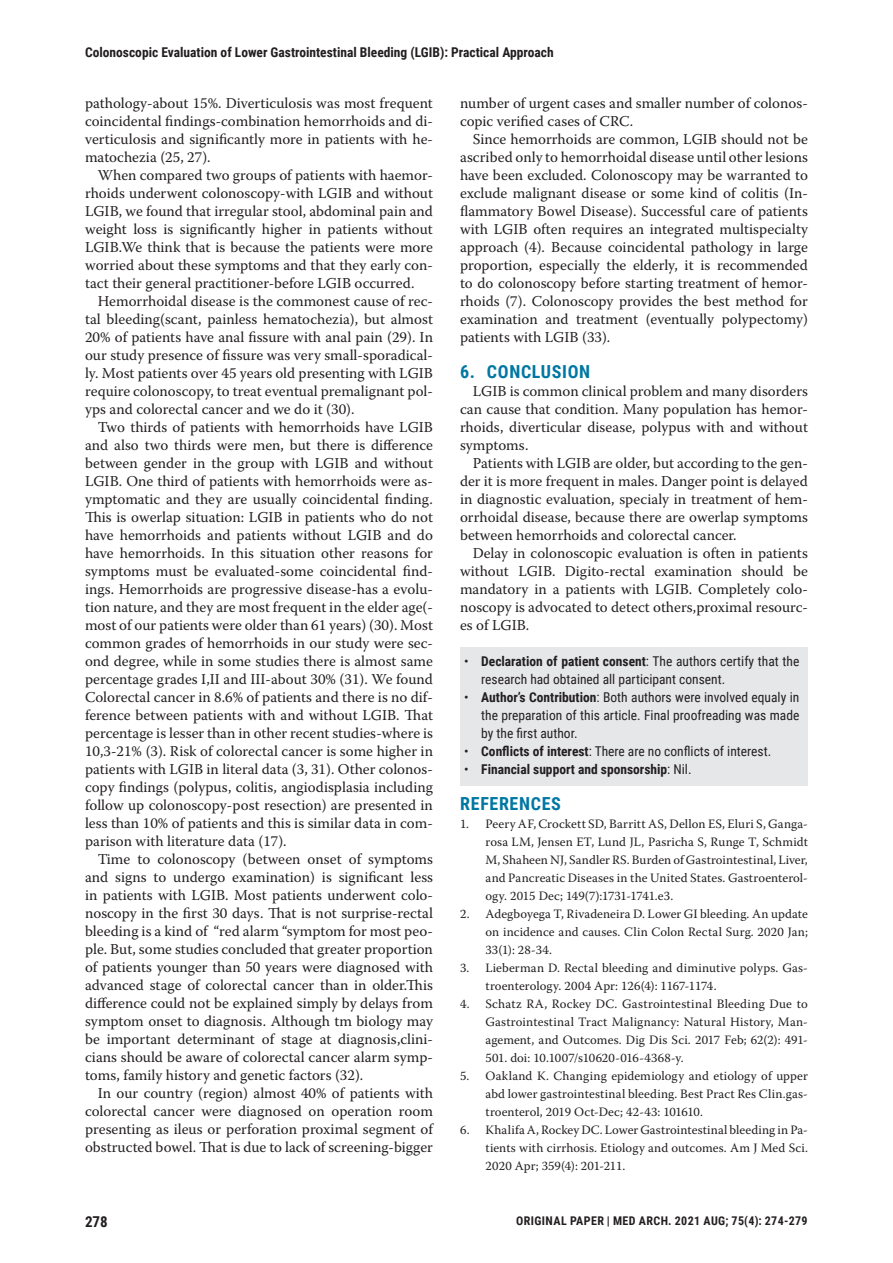
<style>
.page{position:relative;width:893px;height:1263px;background:#fff}
.page>*{position:absolute;margin:0;border:0;box-sizing:border-box;transform-origin:0 0}
.t1{font:700 18px "Roboto Condensed";letter-spacing:.035em;color:#0077a3}
.t2{font:15px/18px "Warnock Pro";color:#231f20;text-align:justify}
.t3{font:700 15px "Roboto Condensed";color:#231f20}
.t4{font:13.5px/18px "Roboto Condensed";color:#231f20}
.t5{font:700 13.5px "Roboto Condensed";color:#231f20}
.t6{font:12.75px/18px "Warnock Pro";letter-spacing:.01em;color:#231f20;text-align:justify}
.t7{font:700 12px "Roboto Condensed";letter-spacing:.035em;color:#231f20}
.s1{font-weight:700}
.s2{font-weight:400}
</style>
<div class="page">
<div style="left:460px;top:647px;width:348px;height:49px;background:#e6e7e9"></div>
<div style="left:460px;top:683px;width:348px;height:67px;background:#e6e7e9"></div>
<div style="left:460px;top:737px;width:348px;height:31px;background:#e6e7e9"></div>
<div style="left:460px;top:755px;width:348px;height:31px;background:#e6e7e9"></div>
<p class="t5" style="left:85px;top:43px;width:470px">Colonoscopic Evaluation of Lower Gastrointestinal Bleeding (LGIB): Practical Approach</p>
<p class="t2" style="left:85px;top:94px;width:349px">pathology-about 15%. Diverticulosis was most frequent coincidental findings-combination hemorrhoids and di&shy;verticulosis and significantly more in patients with he&shy;matochezia (25, 27).</p>
<p class="t2" style="left:85px;top:166px;width:349px;text-indent:13px">When compared two groups of patients with haemor&shy;rhoids underwent colonoscopy-with LGIB and without LGIB, we found that irregular stool, abdominal pain and weight loss is significantly higher in patients without LGIB.We think that is because the patients were more worried about these symptoms and that they early con&shy;tact their general practitioner-before LGIB occurred.</p>
<p class="t2" style="left:85px;top:292px;width:349px;text-indent:13px">Hemorrhoidal disease is the commonest cause of rec&shy;tal bleeding(scant, painless hematochezia), but almost 20% of patients have anal fissure with anal pain (29). In our study presence of fissure was very small-sporadical&shy;ly. Most patients over 45 years old presenting with LGIB require colonoscopy, to treat eventual premalignant pol&shy;yps and colorectal cancer and we do it (30).</p>
<p class="t2" style="left:85px;top:418px;width:349px;text-indent:13px">Two thirds of patients with hemorrhoids have LGIB and also two thirds were men, but there is difference between gender in the group with LGIB and without LGIB. One third of patients with hemorrhoids were as&shy;ymptomatic and they are usually coincidental finding.<br>This is owerlap situation: LGIB in patients who do not have hemorrhoids and patients without LGIB and do have hemorrhoids. In this situation other reasons for symptoms must be evaluated-some coincidental find&shy;ings. Hemorrhoids are progressive disease-has a evolu&shy;tion nature, and they are most frequent in the elder age(- most of our patients were older than 61 years) (30). Most common grades of hemorrhoids in our study were sec&shy;ond degree, while in some studies there is almost same percentage grades I,II and III-about 30% (31). We found Colorectal cancer in 8.6% of patients and there is no dif&shy;ference between patients with and without LGIB. That percentage is lesser than in other recent studies-where is 10,3-21% (3). Risk of colorectal cancer is some higher in patients with LGIB in literal data (3, 31). Other colonos&shy;copy findings (polypus, colitis, angiodisplasia including follow up colonoscopy-post resection) are presented in less than 10% of patients and this is similar data in com&shy;parison with literature data (17).</p>
<p class="t2" style="left:85px;top:850px;width:349px;text-indent:13px">Time to colonoscopy (between onset of symptoms and signs to undergo examination) is significant less in patients with LGIB. Most patients underwent colo&shy;noscopy in the first 30 days. That is not surprise-rectal bleeding is a kind of “red alarm “symptom for most peo&shy;ple. But, some studies concluded that greater proportion of patients younger than 50 years were diagnosed with advanced stage of colorectal cancer than in older.This difference could not be explained simply by delays from symptom onset to diagnosis. Although tm biology may be important determinant of stage at diagnosis,clini&shy;cians should be aware of colorectal cancer alarm symp&shy;toms, family history and genetic factors (32).</p>
<p class="t2" style="left:85px;top:1084px;width:349px;text-indent:13px">In our country (region) almost 40% of patients with colorectal cancer were diagnosed on operation room presenting as ileus or perforation proximal segment of obstructed bowel. That is due to lack of screening-bigger</p>
<p class="t2" style="left:460px;top:94px;width:349px">number of urgent cases and smaller number of colonos&shy;copic verified cases of CRC.</p>
<p class="t2" style="left:460px;top:130px;width:349px;text-indent:13px">Since hemorrhoids are common, LGIB should not be ascribed only to hemorrhoidal disease until other lesions have been excluded. Colonoscopy may be warranted to exclude malignant disease or some kind of colitis (In&shy;flammatory Bowel Disease). Successful care of patients with LGIB often requires an integrated multispecialty approach (4). Because coincidental pathology in large proportion, especially the elderly, it is recommended to do colonoscopy before starting treatment of hemor&shy;rhoids (7). Colonoscopy provides the best method for examination and treatment (eventually polypectomy) patients with LGIB (33).</p>
<p class="t1" style="left:460px;top:359px;width:131px">6. CONCLUSION</p>
<p class="t2" style="left:460px;top:382px;width:349px;text-indent:13px">LGIB is common clinical problem and many disorders can cause that condition. Many population has hemor&shy;rhoids, diverticular disease, polypus with and without symptoms.</p>
<p class="t2" style="left:460px;top:454px;width:349px;text-indent:13px">Patients with LGIB are older, but according to the gen&shy;der it is more frequent in males. Danger point is delayed in diagnostic evaluation, specialy in treatment of hem&shy;orrhoidal disease, because there are owerlap symptoms between hemorrhoids and colorectal cancer.</p>
<p class="t2" style="left:460px;top:544px;width:349px;text-indent:13px">Delay in colonoscopic evaluation is often in patients without LGIB. Digito-rectal examination should be mandatory in a patients with LGIB. Completely colo&shy;noscopy is advocated to detect others,proximal resourc&shy;es of LGIB.</p>
<p class="t4" style="left:481px;top:652px;width:320px;text-indent:-17px">• <span class="s1">Declaration of patient consent</span>: The authors certify that the research had obtained all participant consent.</p>
<p class="t4" style="left:481px;top:688px;width:320px;text-align:justify;text-indent:-17px">• <span class="s1">Author’s Contribution</span>: Both authors were involved equaly in the preparation of this article. Final proofreading was made by the first author.</p>
<p class="t4" style="left:464px;top:742px;width:308px">• <span class="s1">Conflicts of interest</span>: There are no conflicts of interest.</p>
<p class="t5" style="left:464px;top:760px;width:229px"><span class="s2">•</span> Financial support and sponsorship<span class="s2">: Nil.</span></p>
<p class="t1" style="left:460px;top:791px;width:102px">REFERENCES</p>
<p class="t6" style="left:485px;top:815px;width:324px;text-indent:-26px">1. Peery AF, Crockett SD, Barritt AS, Dellon ES, Eluri S, Ganga&shy;rosa LM, Jensen ET, Lund JL, Pasricha S, Runge T, Schmidt M, Shaheen NJ, Sandler RS. Burden of Gastrointestinal, Liver, and Pancreatic Diseases in the United States. Gastroenterol&shy;ogy. 2015 Dec; 149(7):1731-1741.e3.</p>
<p class="t6" style="left:485px;top:905px;width:324px;text-indent:-26px">2. Adegboyega T, Rivadeneira D. Lower GI bleeding. An update on incidence and causes. Clin Colon Rectal Surg. 2020 Jan; 33(1): 28-34.</p>
<p class="t6" style="left:485px;top:959px;width:324px;text-indent:-26px">3. Lieberman D. Rectal bleeding and diminutive polyps. Gas&shy;troenterology. 2004 Apr: 126(4): 1167-1174.</p>
<p class="t6" style="left:485px;top:995px;width:324px;text-indent:-26px">4. Schatz RA, Rockey DC. Gastrointestinal Bleeding Due to Gastrointestinal Tract Malignancy: Natural History, Man&shy;agement, and Outcomes. Dig Dis Sci. 2017 Feb; 62(2): 491- 501. doi: 10.1007/s10620-016-4368-y.</p>
<p class="t6" style="left:485px;top:1067px;width:324px;text-indent:-26px">5. Oakland K. Changing epidemiology and etiology of upper abd lower gastrointestinal bleeding. Best Pract Res Clin.gas&shy;troenterol, 2019 Oct-Dec; 42-43: 101610.</p>
<p class="t6" style="left:485px;top:1121px;width:324px;text-indent:-26px">6. Khalifa A, Rockey DC. Lower Gastrointestinal bleeding in Pa&shy;tients with cirrhosis. Etiology and outcomes. Am J Med Sci.<br>2020 Apr; 359(4): 201-211.</p>
<p class="t3" style="left:85px;top:1211px;width:24px">278</p>
<p class="t7" style="left:516px;top:1212px;width:139px">ORIGINAL PAPER | Med Arch</p>
<p class="t7" style="left:668px;top:1212px;width:141px">. 2021 AUG; 75(4): 274-279</p>
</div>
